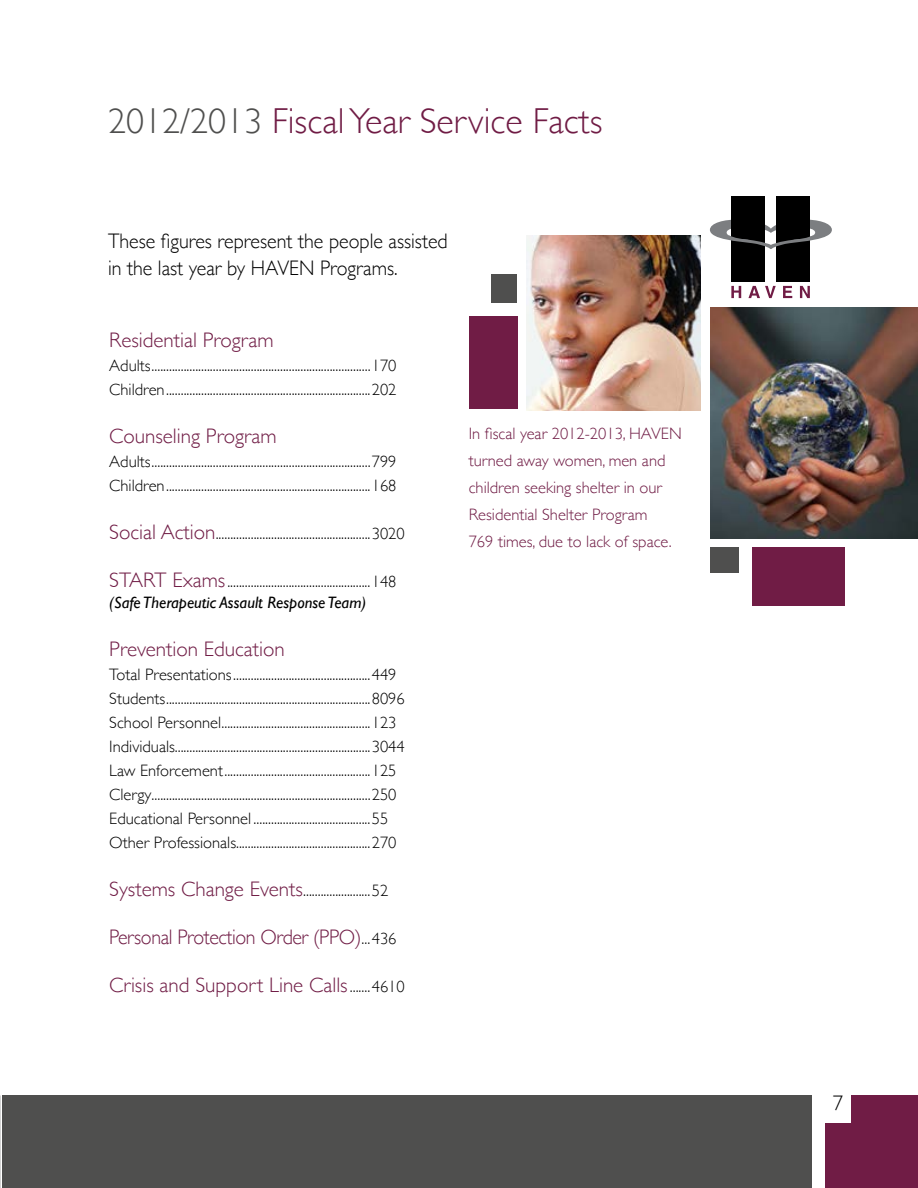
<style>
.page{position:relative;width:918px;height:1188px;background:#fff}
.page>*{position:absolute;margin:0;border:0;box-sizing:border-box;transform-origin:0 0}
.t1{font:300 36px "Gill Sans";color:#701c45}
.t2{font:300 21px "Gill Sans";color:#701c45}
.t3{font:300 21px/27px "Gill Sans";color:#000;scale:.95 1}
.t4{font:300 21px "Gill Sans";letter-spacing:-.02em;color:#701c45;scale:.95 1}
.t5{font:300 21px "Gill Sans";color:#000}
.t6{font:300 16.5px/24px "Gill Sans";color:#000}
.t7{font:300 16.5px/27px "Gill Sans";color:#701c45}
.s1{color:#4f4f4e}
.s2{font-size:21px;color:#701c45}
.s3{font-weight:400;font-style:italic}
.s4{font-size:16.5px;color:#000}
</style>
<div class="page">
<div style="left:2px;top:1095px;width:810px;height:93px;background:#4f4f4e"></div>
<div style="left:825px;top:1095px;width:93px;height:93px;background:#701c45"></div>
<div style="left:822px;top:1094px;width:28px;height:29px;background:#fff"></div>
<img style="left:526px;top:236px;width:175px;height:175px">
<div style="left:469px;top:316px;width:48px;height:93px;background:#701c45"></div>
<div style="left:491px;top:275px;width:26px;height:28px;background:#4f4f4e"></div>
<img style="left:711px;top:307px;width:207px;height:231px">
<div style="left:752px;top:547px;width:93px;height:58px;background:#701c45"></div>
<div style="left:711px;top:547px;width:28px;height:26px;background:#4f4f4e"></div>
<div style="left:731px;top:239px;width:34px;height:42px;background:#000"></div>
<div style="left:777px;top:239px;width:33px;height:42px;background:#000"></div>
<div style="left:731px;top:197px;width:34px;height:42px;background:#000"></div>
<div style="left:777px;top:197px;width:33px;height:42px;background:#000"></div>
<svg style="left:731px;top:286px;width:10px;height:12px"></svg>
<svg style="left:748px;top:286px;width:28px;height:12px"></svg>
<svg style="left:783px;top:286px;width:9px;height:12px"></svg>
<svg style="left:800px;top:286px;width:10px;height:12px"></svg>
<svg style="left:710px;top:219px;width:122px;height:30px"></svg>
<h1 class="t1" style="left:108px;top:93px;width:496px"><span class="s1">2012/2013</span> Fiscal Year Service Facts</h1>
<p class="t3" style="left:108px;top:226px;width:359px">These figures represent the people assisted in the last year by HAVEN Programs.</p>
<p class="t2" style="left:109px;top:324px;width:166px">Residential Program</p>
<p class="t6" style="left:109px;top:353px;width:289px">Adults...........................................................................170<br>Children......................................................................202</p>
<p class="t2" style="left:109px;top:420px;width:169px">Counseling Program</p>
<p class="t6" style="left:109px;top:449px;width:289px">Adults...........................................................................799<br>Children......................................................................168</p>
<p class="t6" style="left:109px;top:521px;width:297px"><span class="s2">Social Action</span>.....................................................3020</p>
<p class="t6" style="left:109px;top:570px;width:289px;line-height:21px"><span class="s2">START Exams</span>.................................................148 <span class="s3">(Safe Therapeutic Assault Response Team)</span></p>
<p class="t2" style="left:109px;top:633px;width:177px">Prevention Education</p>
<p class="t6" style="left:109px;top:662px;width:297px">Total Presentations...............................................449<br>Students......................................................................8096<br>School Personnel...................................................123<br>Individuals...................................................................3044<br>Law Enforcement..................................................125<br>Clergy...........................................................................250<br>Educational Personnel ........................................55<br>Other Professionals..............................................270</p>
<p class="t6" style="left:109px;top:878px;width:280px"><span class="s2">Systems Change Events</span>.......................52</p>
<p class="t4" style="left:109px;top:921px;width:304px">Personal Protection Order (PPO)<span class="s4">...436</span></p>
<p class="t2" style="left:109px;top:969px;width:297px">Crisis and Support Line Calls<span class="s4">.......4610</span></p>
<p class="t7" style="left:469px;top:419px;width:215px">In fiscal year 2012-2013, HAVEN turned away women, men and children seeking shelter in our<br>Residential Shelter Program<br>769 times, due to lack of space.</p>
<p class="t5" style="left:833px;top:1086px;width:12px">7</p>
</div>
